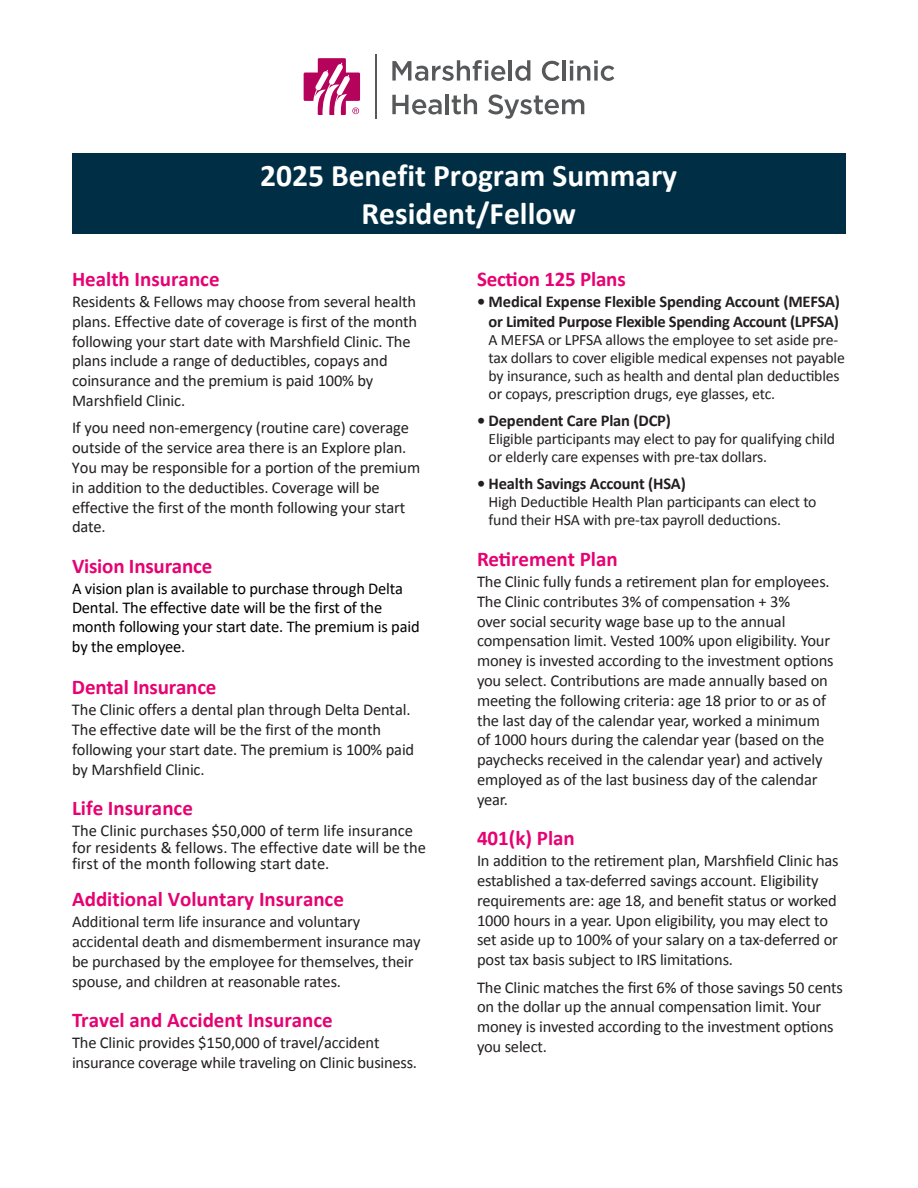
<style>
.page{position:relative;width:918px;height:1188px;background:#fff}
.page>*{position:absolute;margin:0;border:0;box-sizing:border-box;transform-origin:0 0}
.t1{font:700 31.5px/37.8px "Calibri";color:#fff;text-align:center}
.t2{font:700 21px "Calibri";color:#e60272}
.t3{font:16.5px/19.8px "Calibri";letter-spacing:-.01em;color:#231f20}
.t4{font:16.5px/19.4px "Calibri";letter-spacing:-.015em;color:#000}
.t5{font:700 16.5px/19.8px "Calibri";letter-spacing:-.01em;color:#231f20;text-align:right}
.t6{font:15.75px/18px "Calibri";letter-spacing:-.01em;color:#231f20}
</style>
<div class="page">
<div style="left:72px;top:153px;width:774px;height:81px;background:#002f45"></div>
<svg style="left:304px;top:58px;width:56px;height:57px"></svg>
<svg style="left:542px;top:61px;width:18px;height:20px"></svg>
<hr style="left:562px;top:60px;width:4px;height:21px;background:#57585a">
<svg style="left:570px;top:60px;width:44px;height:21px"></svg>
<svg style="left:392px;top:95px;width:50px;height:20px"></svg>
<hr style="left:446px;top:94px;width:3px;height:20px;background:#57585a">
<svg style="left:452px;top:94px;width:25px;height:20px"></svg>
<svg style="left:488px;top:94px;width:96px;height:25px"></svg>
<svg style="left:392px;top:60px;width:113px;height:21px"></svg>
<hr style="left:509px;top:60px;width:3px;height:21px;background:#57585a">
<svg style="left:515px;top:60px;width:15px;height:21px"></svg>
<hr style="left:375px;top:54px;width:2px;height:64px;background:#57585a">
<p class="t1" style="left:260px;top:157px;width:419px">2025 Benefit Program Summary<br>Resident/Fellow</p>
<p class="t2" style="left:72px;top:265px;width:149px">Health Insurance</p>
<p class="t3" style="left:72px;top:291px;width:347px">Residents &amp; Fellows may choose from several health plans. Effective date of coverage is first of the month following your start date with Marshfield Clinic. The plans include a range of deductibles, copays and coinsurance and the premium is paid 100% by Marshfield Clinic.</p>
<p class="t3" style="left:72px;top:418px;width:350px">If you need non-emergency (routine care) coverage outside of the service area there is an Explore plan.<br>You may be responsible for a portion of the premium in addition to the deductibles. Coverage will be effective the first of the month following your start date.</p>
<p class="t2" style="left:72px;top:551px;width:142px">Vision Insurance</p>
<p class="t4" style="left:72px;top:578px;width:349px">A vision plan is available to purchase through Delta Dental. The effective date will be the first of the month following your start date. The premium is paid by the employee.</p>
<p class="t2" style="left:72px;top:672px;width:146px">Dental Insurance</p>
<p class="t3" style="left:72px;top:699px;width:344px">The Clinic offers a dental plan through Delta Dental.<br>The effective date will be the first of the month following your start date. The premium is 100% paid by Marshfield Clinic.</p>
<p class="t2" style="left:72px;top:794px;width:122px">Life Insurance</p>
<p class="t3" style="left:72px;top:822px;width:356px;line-height:16.5px">The Clinic purchases $50,000 of term life insurance for residents &amp; fellows. The effective date will be the first of the month following start date.</p>
<p class="t2" style="left:72px;top:886px;width:273px">Additional Voluntary Insurance</p>
<p class="t3" style="left:72px;top:912px;width:350px">Additional term life insurance and voluntary accidental death and dismemberment insurance may be purchased by the employee for themselves, their spouse, and children at reasonable rates.</p>
<p class="t2" style="left:72px;top:1006px;width:262px">Travel and Accident Insurance</p>
<p class="t3" style="left:72px;top:1033px;width:347px">The Clinic provides $150,000 of travel/accident insurance coverage while traveling on Clinic business.</p>
<p class="t2" style="left:477px;top:265px;width:150px">Section 125 Plans</p>
<p class="t5" style="left:477px;top:292px;width:365px">• Medical Expense Flexible Spending Account (MEFSA) or Limited Purpose Flexible Spending Account (LPFSA)</p>
<p class="t6" style="left:489px;top:331px;width:358px">A MEFSA or LPFSA allows the employee to set aside pre&shy;tax dollars to cover eligible medical expenses not payable by insurance, such as health and dental plan deductibles or copays, prescription drugs, eye glasses, etc.</p>
<p class="t5" style="left:477px;top:411px;width:196px">• Dependent Care Plan (DCP)</p>
<p class="t6" style="left:489px;top:430px;width:348px">Eligible participants may elect to pay for qualifying child or elderly care expenses with pre-tax dollars.</p>
<p class="t5" style="left:477px;top:474px;width:210px">• Health Savings Account (HSA)</p>
<p class="t6" style="left:489px;top:493px;width:329px">High Deductible Health Plan participants can elect to fund their HSA with pre-tax payroll deductions.</p>
<p class="t2" style="left:477px;top:545px;width:142px">Retirement Plan</p>
<p class="t3" style="left:477px;top:572px;width:358px">The Clinic fully funds a retirement plan for employees.<br>The Clinic contributes 3% of compensation + 3%<br>over social security wage base up to the annual compensation limit. Vested 100% upon eligibility. Your money is invested according to the investment options you select. Contributions are made annually based on meeting the following criteria: age 18 prior to or as of the last day of the calendar year, worked a minimum of 1000 hours during the calendar year (based on the paychecks received in the calendar year) and actively employed as of the last business day of the calendar year.</p>
<p class="t2" style="left:477px;top:825px;width:99px">401(k) Plan</p>
<p class="t3" style="left:477px;top:851px;width:363px">In addition to the retirement plan, Marshfield Clinic has established a tax-deferred savings account. Eligibility requirements are: age 18, and benefit status or worked 1000 hours in a year. Upon eligibility, you may elect to set aside up to 100% of your salary on a tax-deferred or post tax basis subject to IRS limitations.</p>
<p class="t3" style="left:477px;top:977px;width:367px">The Clinic matches the first 6% of those savings 50 cents on the dollar up the annual compensation limit. Your money is invested according to the investment options you select.</p>
</div>
